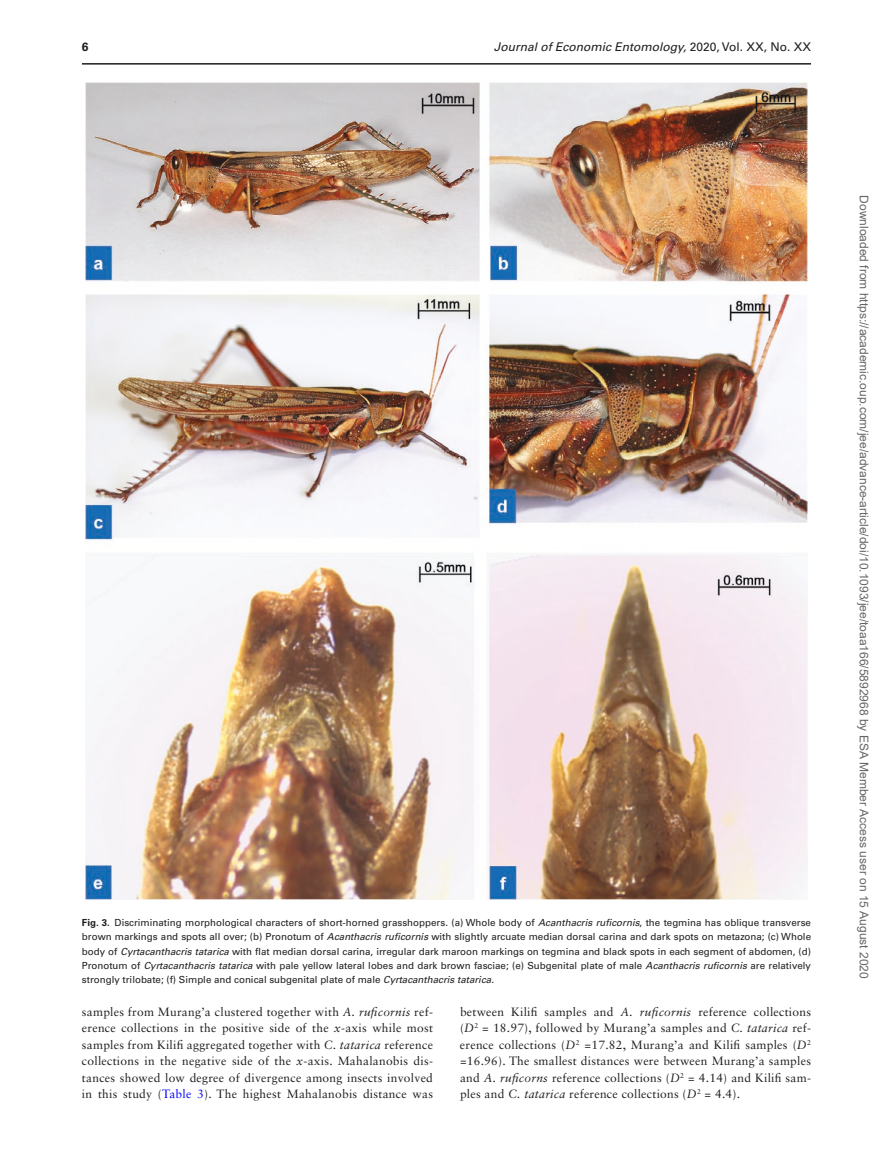
<style>
.page{position:relative;width:893px;height:1174px;background:#fff}
.page>*{position:absolute;margin:0;border:0;box-sizing:border-box;transform-origin:0 0}
.t1{font:12px/16.5px "Sabon LT Std";letter-spacing:.02em;color:#1d1e1f;text-align:justify}
.t2{font:12px "Arial";color:#666}
.t3{font:italic 12px "Univers LT Std";color:#1d1e1f}
.t4{font:700 12px "Univers LT Std";color:#1d1e1f}
.t5{font:9.75px/14.2px "Univers LT Std";color:#1d1e1f;text-align:justify}
.s1{font-style:normal}
.s2{font-weight:700}
.s3{font-style:italic}
.s4{color:#00f}
</style>
<div class="page">
<hr style="left:82px;top:63px;width:729px;height:2px;background:#1d1e1f">
<img style="left:86px;top:82px;width:721px;height:817px">
<p class="t4" style="left:82px;top:40px;width:8px">6</p>
<p class="t3" style="left:494px;top:40px;width:319px">Journal of Economic Entomology, <span class="s1">2020, Vol. XX, No. XX</span></p>
<p class="t5" style="left:82px;top:915px;width:731px"><span class="s2">Fig. 3.</span> Discriminating morphological characters of short-horned grasshoppers. (a) Whole body of <span class="s3">Acanthacris ruficornis</span>, the tegmina has oblique transverse brown markings and spots all over; (b) Pronotum of <span class="s3">Acanthacris ruficornis</span> with slightly arcuate median dorsal carina and dark spots on metazona; (c) Whole body of <span class="s3">Cyrtacanthacris tatarica</span> with flat median dorsal carina, irregular dark maroon markings on tegmina and black spots in each segment of abdomen, (d)<br>Pronotum of <span class="s3">Cyrtacanthacris tatarica</span> with pale yellow lateral lobes and dark brown fasciae; (e) Subgenital plate of male <span class="s3">Acanthacris ruficornis</span> are relatively strongly trilobate; (f) Simple and conical subgenital plate of male <span class="s3">Cyrtacanthacris tatarica</span>.</p>
<p class="t1" style="left:82px;top:1003px;width:353px">samples from Murang’a clustered together with <span class="s3">A. ruficornis</span> ref&shy;erence collections in the positive side of the <span class="s3">x</span>-axis while most samples from Kilifi aggregated together with <span class="s3">C. tatarica</span> reference collections in the negative side of the <span class="s3">x</span>-axis. Mahalanobis dis&shy;tances showed low degree of divergence among insects involved in this study (<span class="s4">Table 3</span>). The highest Mahalanobis distance was</p>
<p class="t1" style="left:460px;top:1003px;width:353px">between Kilifi samples and <span class="s3">A. ruficornis</span> reference collections (<span class="s3">D</span><sup>2</sup> = 18.97), followed by Murang’a samples and <span class="s3">C. tatarica</span> ref&shy;erence collections (<span class="s3">D</span><sup>2</sup> =17.82, Murang’a and Kilifi samples (<span class="s3">D</span><sup>2 </sup>=16.96). The smallest distances were between Murang’a samples and <span class="s3">A. ruficorns</span> reference collections (<span class="s3">D</span><sup>2</sup> = 4.14) and Kilifi sam&shy;ples and <span class="s3">C. tatarica</span> reference collections (<span class="s3">D</span><sup>2</sup> = 4.4).</p>
<p class="t2" style="left:868px;top:195px;width:785px;rotate:90deg">Downloaded from https://academic.oup.com/jee/advance-article/doi/10.1093/jee/toaa166/5892968 by ESA Member Access user on 15 August 2020</p>
</div>
